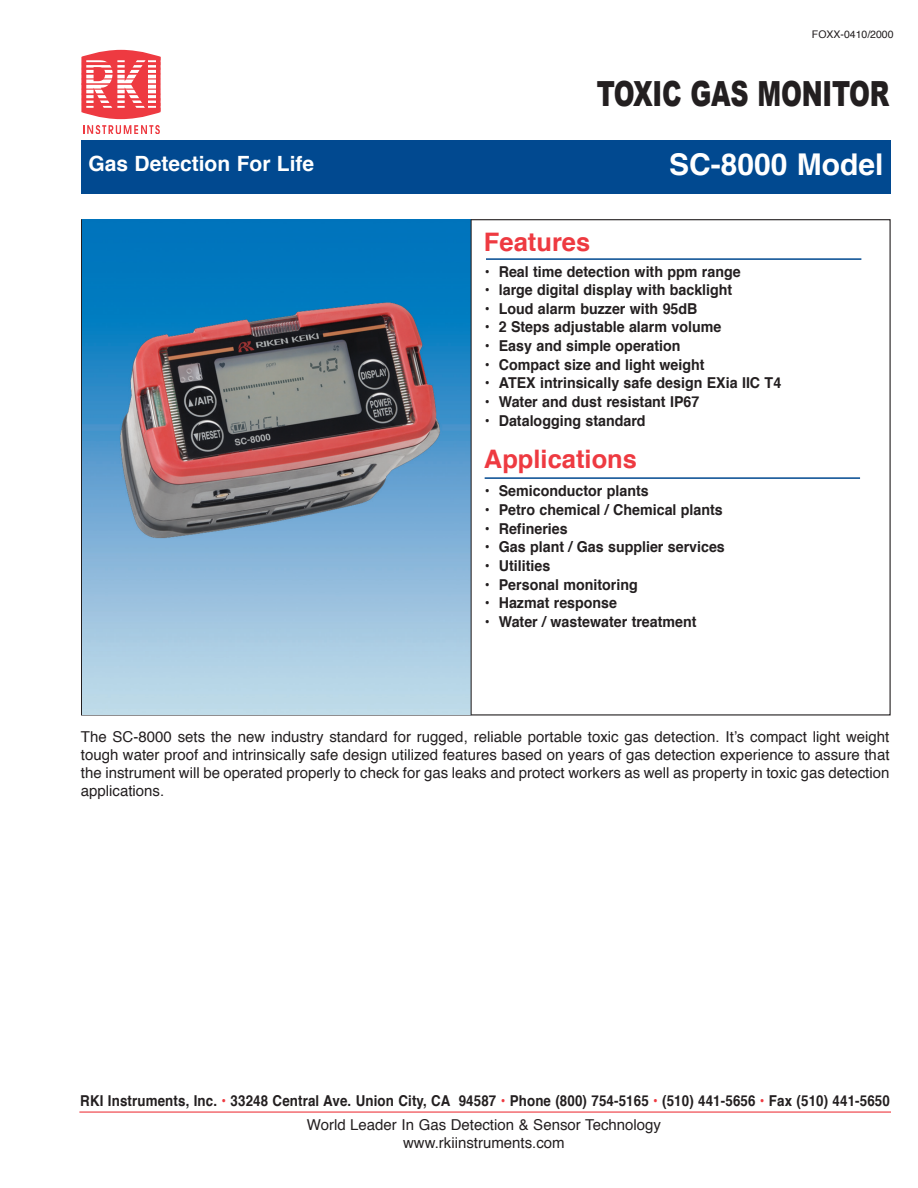
<style>
.page{position:relative;width:918px;height:1188px;background:#fff}
.page>*{position:absolute;margin:0;border:0;box-sizing:border-box;transform-origin:0 0}
.t1{font:900 34.65px "Arial";letter-spacing:-.01em;color:#231f20;scale:.73 1}
.t2{font:700 30px "Helvetica";color:#fff}
.Application_Header{font:700 25.5px "Helvetica";color:#ee3a41}
.Features{font:700 25.5px "Helvetica";color:#ee3a41}
.t3{font:700 21px "Helvetica";color:#fff}
.Bullet_Lists{font:700 15px "Helvetica";color:#231f20;scale:.95 1}
.Descrition_Body{font:15px/18px "Helvetica";color:#231f20;text-align:center}
.Bullet_Lists-2{font:700 15px "Helvetica";color:#231f20;scale:.89 1}
.Table_Header{font:10.5px "Helvetica";color:#231f20}
.s1{color:#ee3a41}
</style>
<div class="page">
<div style="left:81px;top:140px;width:810px;height:54px;background:#014990"></div>
<hr style="left:79px;top:1112px;width:812px;height:1px;background:#ee3a41">
<img style="left:82px;top:219px;width:389px;height:496px">
<hr style="left:486px;top:258px;width:375px;height:2px;background:#014990">
<hr style="left:471px;top:219px;width:1px;height:496px;background:#231f20">
<svg style="left:83px;top:125px;width:77px;height:9px"></svg>
<svg style="left:81px;top:50px;width:80px;height:69px"></svg>
<svg style="left:148px;top:60px;width:8px;height:48px"></svg>
<hr style="left:82px;top:57px;width:78px;height:3px;background:#ee3a41">
<hr style="left:82px;top:62px;width:78px;height:3px;background:#ee3a41">
<hr style="left:82px;top:68px;width:78px;height:2px;background:#ee3a41">
<hr style="left:82px;top:73px;width:78px;height:2px;background:#ee3a41">
<hr style="left:82px;top:78px;width:78px;height:2px;background:#ee3a41">
<hr style="left:82px;top:108px;width:78px;height:3px;background:#ee3a41">
<hr style="left:82px;top:103px;width:78px;height:3px;background:#ee3a41">
<hr style="left:82px;top:98px;width:78px;height:3px;background:#ee3a41">
<hr style="left:82px;top:93px;width:78px;height:2px;background:#ee3a41">
<hr style="left:82px;top:89px;width:78px;height:1px;background:#ee3a41">
<hr style="left:82px;top:84px;width:78px;height:1px;background:#ee3a41">
<hr style="left:485px;top:477px;width:375px;height:2px;background:#014990">
<p class="Table_Header" style="left:812px;top:26px;width:83px">FOXX-0410/2000</p>
<h1 class="t1" style="left:597px;top:68px;width:403px">TOXIC GAS MONITOR</h1>
<h3 class="t3" style="left:88px;top:147px;width:227px">Gas Detection For Life</h3>
<h2 class="t2" style="left:669px;top:140px;width:216px">SC-8000 Model</h2>
<p class="Features" style="left:484px;top:222px;width:108px">Features</p>
<p class="Bullet_Lists" style="left:485px;top:259px;width:271px">• Real time detection with ppm range</p>
<p class="Bullet_Lists" style="left:485px;top:278px;width:262px">• large digital display with backlight</p>
<p class="Bullet_Lists" style="left:485px;top:296px;width:225px">• Loud alarm buzzer with 95dB</p>
<p class="Bullet_Lists" style="left:485px;top:315px;width:251px">• 2 Steps adjustable alarm volume</p>
<p class="Bullet_Lists" style="left:485px;top:334px;width:208px">• Easy and simple operation</p>
<p class="Bullet_Lists" style="left:485px;top:352px;width:233px">• Compact size and light weight</p>
<p class="Bullet_Lists" style="left:485px;top:371px;width:314px">• ATEX intrinsically safe design EXia IIC T4</p>
<p class="Bullet_Lists" style="left:485px;top:390px;width:227px">• Water and dust resistant IP67</p>
<p class="Bullet_Lists" style="left:485px;top:408px;width:171px">• Datalogging standard</p>
<p class="Application_Header" style="left:484px;top:438px;width:155px">Applications</p>
<p class="Bullet_Lists" style="left:485px;top:479px;width:174px">• Semiconductor plants</p>
<p class="Bullet_Lists" style="left:485px;top:498px;width:252px">• Petro chemical / Chemical plants</p>
<p class="Bullet_Lists" style="left:485px;top:516px;width:89px">• Refineries</p>
<p class="Bullet_Lists" style="left:485px;top:535px;width:254px">• Gas plant / Gas supplier services</p>
<p class="Bullet_Lists" style="left:485px;top:553px;width:70px">• Utilities</p>
<p class="Bullet_Lists" style="left:485px;top:572px;width:163px">• Personal monitoring</p>
<p class="Bullet_Lists" style="left:485px;top:591px;width:141px">• Hazmat response</p>
<p class="Bullet_Lists" style="left:485px;top:609px;width:225px">• Water / wastewater treatment</p>
<p class="Descrition_Body" style="left:81px;top:728px;width:810px;text-align:justify">The SC-8000 sets the new industry standard for rugged, reliable portable toxic gas detection. It’s compact light weight tough water proof and intrinsically safe design utilized features based on years of gas detection experience to assure that the instrument will be operated properly to check for gas leaks and protect workers as well as property in toxic gas detection applications.</p>
<p class="Bullet_Lists-2" style="left:80px;top:1088px;width:911px">RKI Instruments, Inc. <span class="s1">•</span> 33248 Central Ave. Union City, CA 94587 <span class="s1">•</span> Phone (800) 754-5165 <span class="s1">•</span> (510) 441-5656 <span class="s1">•</span> Fax (510) 441-5650</p>
<p class="Descrition_Body" style="left:307px;top:1116px;width:356px">World Leader In Gas Detection &amp; Sensor Technology www.rkiinstruments.com</p>
</div>
